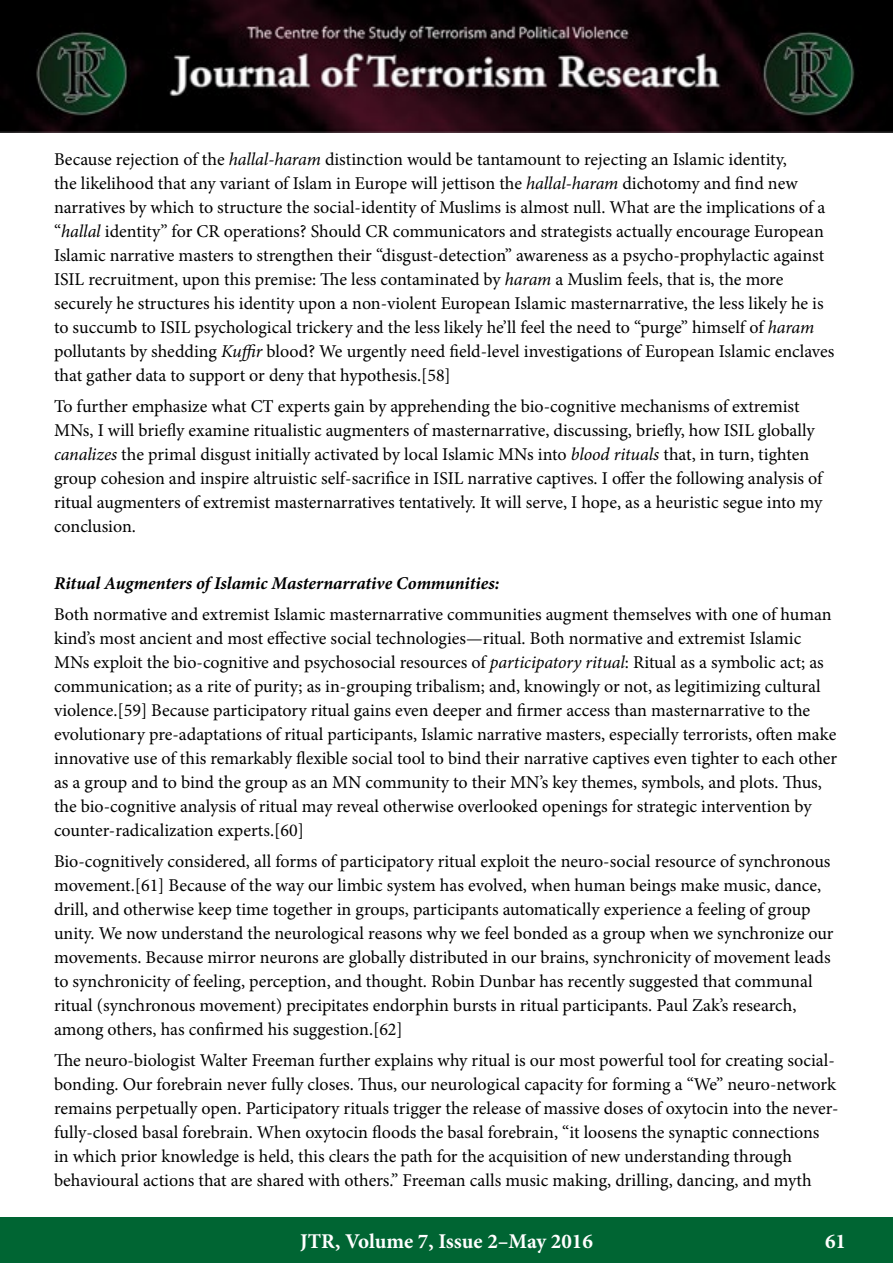
<style>
.page{position:relative;width:893px;height:1263px;background:#fff}
.page>*{position:absolute;margin:0;border:0;box-sizing:border-box;transform-origin:0 0}
.t1{font:700 21px "Minion Pro";color:#fff}
.t2{font:18px/24px "Minion Pro";color:#000}
.t3{font:italic 700 18px "Minion Pro";letter-spacing:-.005em;color:#000}
.s1{font-style:italic}
</style>
<div class="page">
<div style="left:0;top:1217px;width:893px;height:46px;background:#006533"></div>
<img style="left:0;top:0;width:893px;height:133px">
<p class="t2" style="left:54px;top:147px;width:782px">Because rejection of the <span class="s1">hallal-haram</span> distinction would be tantamount to rejecting an Islamic identity,<br>the likelihood that any variant of Islam in Europe will jettison the <span class="s1">hallal-haram</span> dichotomy and find new narratives by which to structure the social-identity of Muslims is almost null. What are the implications of a “<span class="s1">hallal</span> identity” for CR operations? Should CR communicators and strategists actually encourage European Islamic narrative masters to strengthen their “disgust-detection” awareness as a psycho-prophylactic against ISIL recruitment, upon this premise: The less contaminated by <span class="s1">haram</span> a Muslim feels, that is, the more securely he structures his identity upon a non-violent European Islamic masternarrative, the less likely he is to succumb to ISIL psychological trickery and the less likely he’ll feel the need to “purge” himself of <span class="s1">haram </span>pollutants by shedding <span class="s1">Kuffir</span> blood? We urgently need field-level investigations of European Islamic enclaves that gather data to support or deny that hypothesis.[58]</p>
<p class="t2" style="left:54px;top:394px;width:770px">To further emphasize what CT experts gain by apprehending the bio-cognitive mechanisms of extremist MNs, I will briefly examine ritualistic augmenters of masternarrative, discussing, briefly, how ISIL globally <span class="s1">canalizes</span> the primal disgust initially activated by local Islamic MNs into <span class="s1">blood rituals</span> that, in turn, tighten group cohesion and inspire altruistic self-sacrifice in ISIL narrative captives. I offer the following analysis of ritual augmenters of extremist masternarratives tentatively. It will serve, I hope, as a heuristic segue into my conclusion.</p>
<p class="t3" style="left:54px;top:571px;width:447px">Ritual Augmenters of Islamic Masternarrative Communities:</p>
<p class="t2" style="left:54px;top:602px;width:785px">Both normative and extremist Islamic masternarrative communities augment themselves with one of human kind’s most ancient and most effective social technologies—ritual. Both normative and extremist Islamic MNs exploit the bio-cognitive and psychosocial resources of <span class="s1">participatory ritual</span>: Ritual as a symbolic act; as communication; as a rite of purity; as in-grouping tribalism; and, knowingly or not, as legitimizing cultural violence.[59] Because participatory ritual gains even deeper and firmer access than masternarrative to the evolutionary pre-adaptations of ritual participants, Islamic narrative masters, especially terrorists, often make innovative use of this remarkably flexible social tool to bind their narrative captives even tighter to each other as a group and to bind the group as an MN community to their MN’s key themes, symbols, and plots. Thus, the bio-cognitive analysis of ritual may reveal otherwise overlooked openings for strategic intervention by counter-radicalization experts.[60]</p>
<p class="t2" style="left:54px;top:849px;width:781px">Bio-cognitively considered, all forms of participatory ritual exploit the neuro-social resource of synchronous movement.[61] Because of the way our limbic system has evolved, when human beings make music, dance, drill, and otherwise keep time together in groups, participants automatically experience a feeling of group unity. We now understand the neurological reasons why we feel bonded as a group when we synchronize our movements. Because mirror neurons are globally distributed in our brains, synchronicity of movement leads to synchronicity of feeling, perception, and thought. Robin Dunbar has recently suggested that communal ritual (synchronous movement) precipitates endorphin bursts in ritual participants. Paul Zak’s research, among others, has confirmed his suggestion.[62]</p>
<p class="t2" style="left:54px;top:1048px;width:786px">The neuro-biologist Walter Freeman further explains why ritual is our most powerful tool for creating social&shy;bonding. Our forebrain never fully closes. Thus, our neurological capacity for forming a “We” neuro-network remains perpetually open. Participatory rituals trigger the release of massive doses of oxytocin into the never&shy;fully-closed basal forebrain. When oxytocin floods the basal forebrain, “it loosens the synaptic connections in which prior knowledge is held, this clears the path for the acquisition of new understanding through behavioural actions that are shared with others.” Freeman calls music making, drilling, dancing, and myth</p>
<p class="t1" style="left:300px;top:1226px;width:294px">JTR, Volume 7, Issue 2–May 2016</p>
<p class="t1" style="left:825px;top:1226px;width:22px">61</p>
</div>
